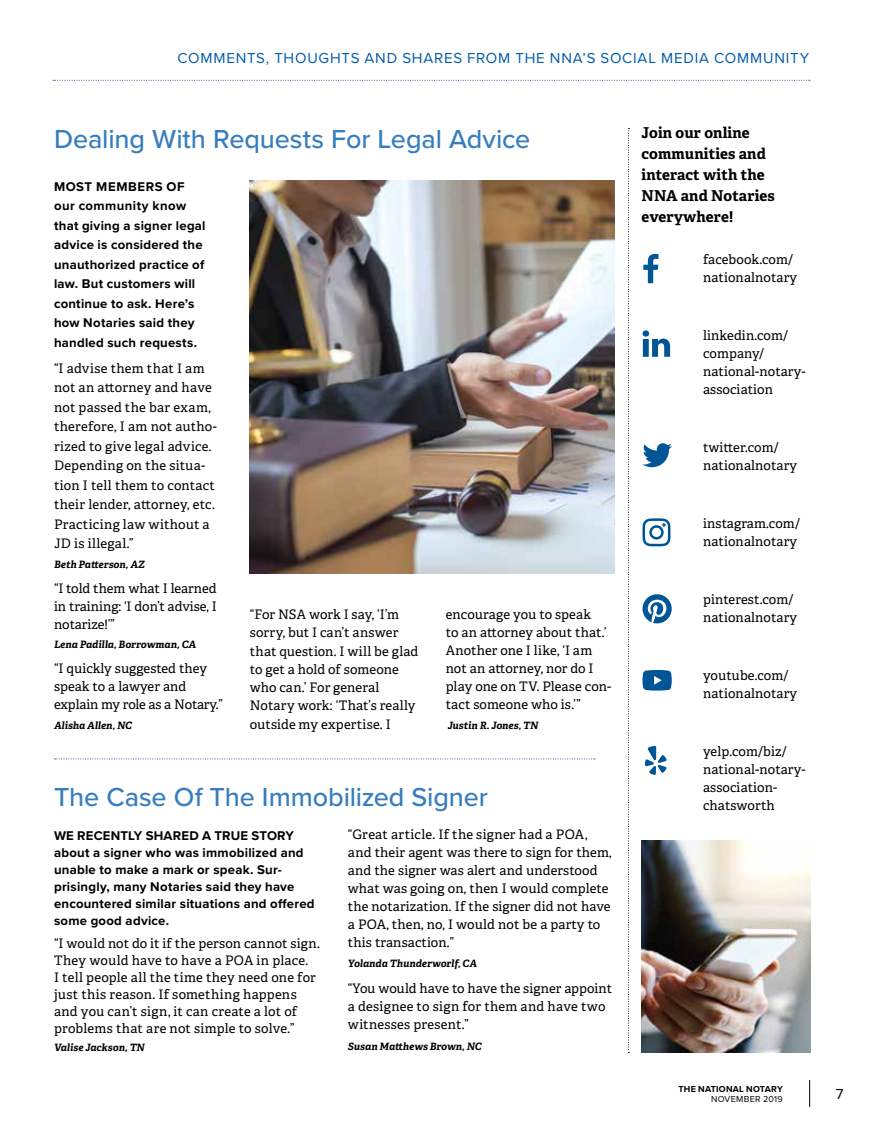
<style>
.page{position:relative;width:878px;height:1134px;background:#fff}
.page>*{position:absolute;margin:0;border:0;box-sizing:border-box;transform-origin:0 0}
.t1{font:500 27px "Proxima Nova";letter-spacing:-.005em;color:#377ebe}
.t2{font:700 15px/21px "Adelle PE";letter-spacing:.01em;color:#000}
.t3{font:15px "Proxima Nova";letter-spacing:.055em;color:#005baa}
.t4{font:15px "Proxima Nova";color:#000}
.t5{font:13.2px/18px "Adelle PE";letter-spacing:.01em;color:#000}
.t6{font:700 13.2px/19.5px "Proxima Nova";letter-spacing:.02em;color:#000}
.t7{font:italic 700 10.2px "Adelle PE";letter-spacing:.005em;color:#000}
.t8{font:700 9px "Proxima Nova";letter-spacing:.025em;color:#000}
.t9{font:9px "Proxima Nova";letter-spacing:.03em;color:#000}
</style>
<div class="page">
<svg style="left:53px;top:80px;width:756px;height:1px"></svg>
<svg style="left:809px;top:1080px;width:1px;height:27px"></svg>
<svg style="left:628px;top:128px;width:1px;height:925px"></svg>
<svg style="left:642px;top:330px;width:28px;height:27px"></svg>
<svg style="left:642px;top:443px;width:30px;height:24px"></svg>
<svg style="left:642px;top:518px;width:28px;height:28px"></svg>
<svg style="left:642px;top:594px;width:29px;height:29px"></svg>
<svg style="left:642px;top:670px;width:29px;height:21px"></svg>
<svg style="left:645px;top:746px;width:21px;height:29px"></svg>
<svg style="left:643px;top:254px;width:15px;height:29px"></svg>
<svg style="left:54px;top:759px;width:541px;height:1px"></svg>
<img style="left:250px;top:180px;width:364px;height:393px">
<img style="left:641px;top:840px;width:169px;height:213px">
<p class="t3" style="left:177px;top:47px;width:633px">COMMENTS, THOUGHTS AND SHARES FROM THE NNA’S SOCIAL MEDIA COMMUNITY</p>
<h1 class="t1" style="left:54px;top:119px;width:477px">Dealing With Requests For Legal Advice</h1>
<p class="t6" style="left:54px;top:176px;width:153px">MOST MEMBERS OF our community know that giving a signer legal advice is considered the unauthorized practice of law. But customers will continue to ask. Here’s how Notaries said they handled such requests.</p>
<p class="t5" style="left:54px;top:358px;width:164px;line-height:19.5px">“I advise them that I am not an attorney and have not passed the bar exam, therefore, I am not autho&shy;rized to give legal advice.<br>Depending on the situa&shy;tion I tell them to contact their lender, attorney, etc.<br>Practicing law without a<br>JD is illegal.”</p>
<p class="t7" style="left:54px;top:557px;width:92px">Beth Patterson, AZ</p>
<p class="t5" style="left:54px;top:578px;width:164px;line-height:18.5px;text-align:justify">“I told them what I learned in training: ‘I don’t advise, I notarize!’”</p>
<p class="t7" style="left:54px;top:637px;width:144px">Lena Padilla, Borrowman, CA</p>
<p class="t5" style="left:54px;top:658px;width:170px;line-height:18.5px">“I quickly suggested they speak to a lawyer and explain my role as a Notary.”</p>
<p class="t7" style="left:54px;top:718px;width:80px">Alisha Allen, NC</p>
<p class="t5" style="left:250px;top:605px;width:170px">“For NSA work I say, ‘I’m sorry, but I can’t answer that question. I will be glad to get a hold of someone who can.’ For general<br>Notary work: ‘That’s really outside my expertise. I</p>
<p class="t5" style="left:445px;top:605px;width:167px">encourage you to speak<br>to an attorney about that.’<br>Another one I like, ‘I am not an attorney, nor do I play one on TV. Please con&shy;tact someone who is.’”</p>
<p class="t7" style="left:447px;top:717px;width:92px">Justin R. Jones, TN</p>
<h1 class="t1" style="left:54px;top:777px;width:435px">The Case Of The Immobilized Signer</h1>
<p class="t6" style="left:54px;top:827px;width:262px;line-height:17px">WE RECENTLY SHARED A TRUE STORY about a signer who was immobilized and unable to make a mark or speak. Sur&shy;prisingly, many Notaries said they have encountered similar situations and offered some good advice.</p>
<p class="t5" style="left:54px;top:934px;width:267px;line-height:17px">“I would not do it if the person cannot sign.<br>They would have to have a POA in place.<br>I tell people all the time they need one for just this reason. If something happens and you can’t sign, it can create a lot of problems that are not simple to solve.”</p>
<p class="t7" style="left:54px;top:1040px;width:92px">Valise Jackson, TN</p>
<p class="t5" style="left:348px;top:825px;width:265px">“Great article. If the signer had a POA, and their agent was there to sign for them, and the signer was alert and understood what was going on, then I would complete the notarization. If the signer did not have a POA, then, no, I would not be a party to this transaction.”</p>
<p class="t7" style="left:348px;top:956px;width:131px">Yolanda Thunderworlf, CA</p>
<p class="t5" style="left:348px;top:979px;width:266px">“You would have to have the signer appoint a designee to sign for them and have two witnesses present.”</p>
<p class="t7" style="left:348px;top:1039px;width:135px">Susan Matthews Brown, NC</p>
<p class="t2" style="left:641px;top:121px;width:134px">Join our online communities and interact with the<br>NNA and Notaries everywhere!</p>
<p class="t5" style="left:703px;top:250px;width:96px">facebook.com/ nationalnotary</p>
<p class="t5" style="left:703px;top:326px;width:104px">linkedin.com/ company/ national-notary&shy;association</p>
<p class="t5" style="left:703px;top:438px;width:96px">twitter.com/ nationalnotary</p>
<p class="t5" style="left:703px;top:514px;width:98px">instagram.com/ nationalnotary</p>
<p class="t5" style="left:703px;top:590px;width:96px">pinterest.com/ nationalnotary</p>
<p class="t5" style="left:703px;top:666px;width:96px">youtube.com/ nationalnotary</p>
<p class="t5" style="left:703px;top:742px;width:104px">yelp.com/biz/ national-notary&shy;association&shy;chatsworth</p>
<p class="t8" style="left:678px;top:1082px;width:106px">THE NATIONAL NOTARY</p>
<p class="t9" style="left:711px;top:1093px;width:73px">NOVEMBER 2019</p>
<p class="t4" style="left:836px;top:1083px;width:9px">7</p>
</div>
